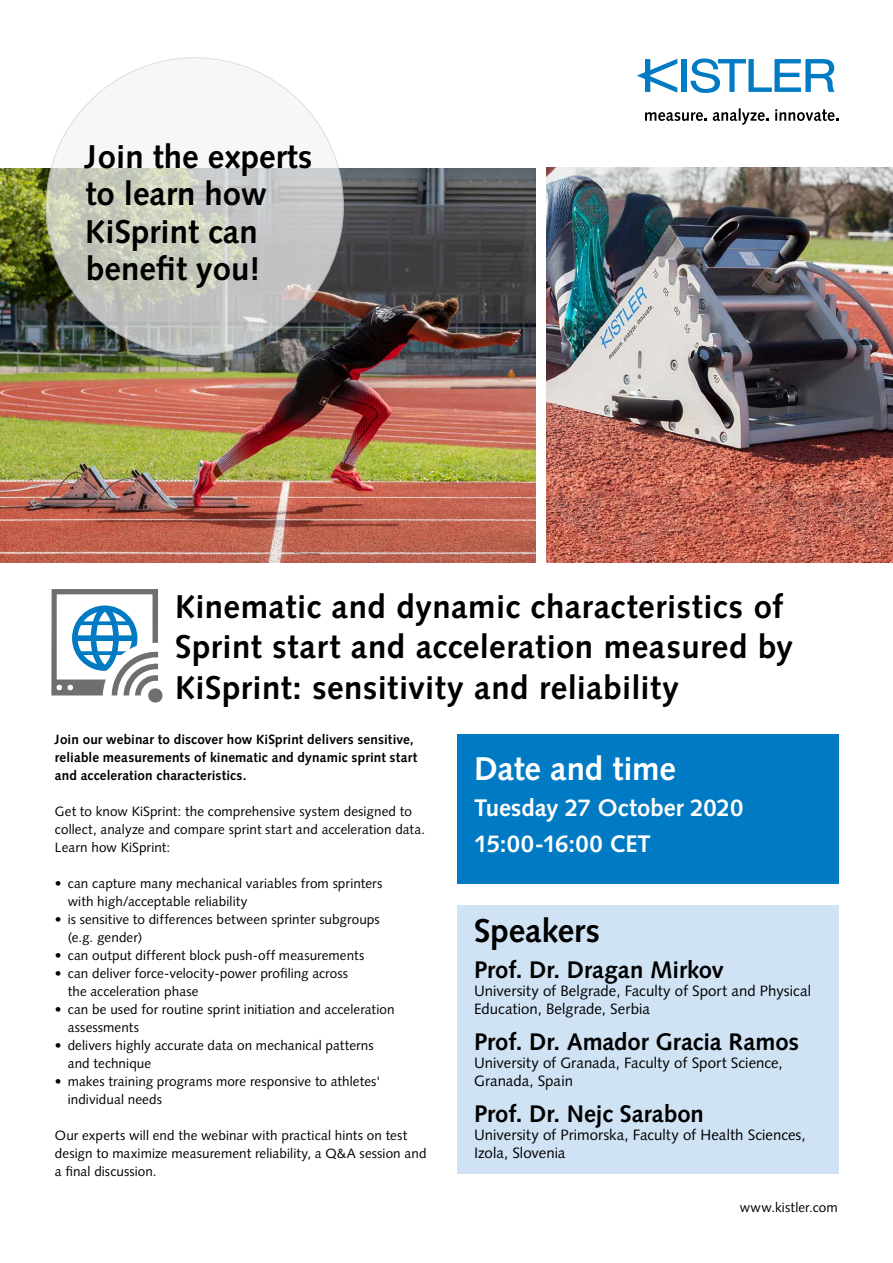
<style>
.page{position:relative;width:893px;height:1263px;background:#fff}
.page>*{position:absolute;margin:0;border:0;box-sizing:border-box;transform-origin:0 0}
.t1{font:700 33px/37.5px "Syntax LT Std";letter-spacing:.01em;color:#000}
.t2{font:700 33px "Syntax LT Std";letter-spacing:-.005em;color:#fff}
.t3{font:700 24px "Syntax LT Std";color:#000}
.t4{font:700 24px/36px "Syntax LT Std";color:#fff}
.t5{font:15px/18px "Syntax LT Std";color:#000}
.t6{font:13.5px/18px "Syntax LT Std";letter-spacing:.005em;color:#000}
.t7{font:700 13.5px/18px "Syntax LT Std";letter-spacing:.01em;color:#000}
</style>
<div class="page">
<img style="left:546px;top:168px;width:347px;height:394px">
<img style="left:0;top:169px;width:536px;height:393px">
<div style="left:681px;top:59px;width:6px;height:33px;background:#007ac2"></div>
<svg style="left:691px;top:59px;width:144px;height:34px"></svg>
<svg style="left:637px;top:59px;width:40px;height:34px"></svg>
<svg style="left:645px;top:112px;width:62px;height:9px"></svg>
<svg style="left:713px;top:108px;width:55px;height:17px"></svg>
<svg style="left:775px;top:109px;width:63px;height:12px"></svg>
<svg style="left:46px;top:58px;width:297px;height:297px"></svg>
<svg style="left:51px;top:589px;width:112px;height:114px"></svg>
<div style="left:457px;top:734px;width:381px;height:149px;background:#007ac2"></div>
<div style="left:457px;top:906px;width:381px;height:54px;background:#d0e3f5"></div>
<div style="left:457px;top:947px;width:381px;height:49px;background:#d0e3f5"></div>
<div style="left:457px;top:972px;width:381px;height:58px;background:#d0e3f5"></div>
<div style="left:457px;top:1019px;width:381px;height:49px;background:#d0e3f5"></div>
<div style="left:457px;top:1044px;width:381px;height:58px;background:#d0e3f5"></div>
<div style="left:457px;top:1091px;width:381px;height:49px;background:#d0e3f5"></div>
<div style="left:457px;top:1116px;width:381px;height:58px;background:#d0e3f5"></div>
<h1 class="t1" style="left:85px;top:138px;width:229px">Join the experts to learn how<br>KiSprint can benefit you!</h1>
<h1 class="t1" style="left:175px;top:586px;width:619px;line-height:40.5px">Kinematic and dynamic characteristics of<br>Sprint start and acceleration measured by<br>KiSprint: sensitivity and reliability</h1>
<p class="t7" style="left:55px;top:730px;width:364px">Join our webinar to discover how KiSprint delivers sensitive, reliable measurements of kinematic and dynamic sprint start and acceleration characteristics.</p>
<p class="t6" style="left:55px;top:802px;width:372px">Get to know KiSprint: the comprehensive system designed to collect, analyze and compare sprint start and acceleration data.<br>Learn how KiSprint:</p>
<p class="t6" style="left:68px;top:874px;width:316px;text-indent:-13px">• can capture many mechanical variables from sprinters with high/acceptable reliability</p>
<p class="t6" style="left:68px;top:910px;width:314px;text-indent:-13px">• is sensitive to differences between sprinter subgroups (e.g. gender)</p>
<p class="t6" style="left:55px;top:946px;width:311px">• can output different block push-off measurements</p>
<p class="t6" style="left:68px;top:964px;width:282px;text-indent:-13px">• can deliver force-velocity-power profiling across the acceleration phase</p>
<p class="t6" style="left:68px;top:1000px;width:328px;text-indent:-13px">• can be used for routine sprint initiation and acceleration assessments</p>
<p class="t6" style="left:68px;top:1036px;width:307px;text-indent:-13px">• delivers highly accurate data on mechanical patterns and technique</p>
<p class="t6" style="left:68px;top:1072px;width:314px;text-indent:-13px">• makes training programs more responsive to athletes' individual needs</p>
<p class="t6" style="left:55px;top:1126px;width:373px">Our experts will end the webinar with practical hints on test design to maximize measurement reliability, a Q&amp;A session and a final discussion.</p>
<h1 class="t2" style="left:474px;top:749px;width:203px">Date and time</h1>
<h2 class="t4" style="left:474px;top:789px;width:271px">Tuesday 27 October 2020<br>15:00-16:00 CET</h2>
<h1 class="t1" style="left:474px;top:912px;width:127px">Speakers</h1>
<h2 class="t3" style="left:474px;top:956px;width:251px">Prof. Dr. Dragan Mirkov</h2>
<p class="t5" style="left:474px;top:981px;width:338px">University of Belgrade, Faculty of Sport and Physical<br>Education, Belgrade, Serbia</p>
<h2 class="t3" style="left:474px;top:1028px;width:326px">Prof. Dr. Amador Gracia Ramos</h2>
<p class="t5" style="left:474px;top:1053px;width:310px">University of Granada, Faculty of Sport Science,<br>Granada, Spain</p>
<h2 class="t3" style="left:474px;top:1100px;width:231px">Prof. Dr. Nejc Sarabon</h2>
<p class="t5" style="left:474px;top:1125px;width:333px">University of Primorska, Faculty of Health Sciences,<br>Izola, Slovenia</p>
<p class="t6" style="left:740px;top:1198px;width:99px">www.kistler.com</p>
</div>
